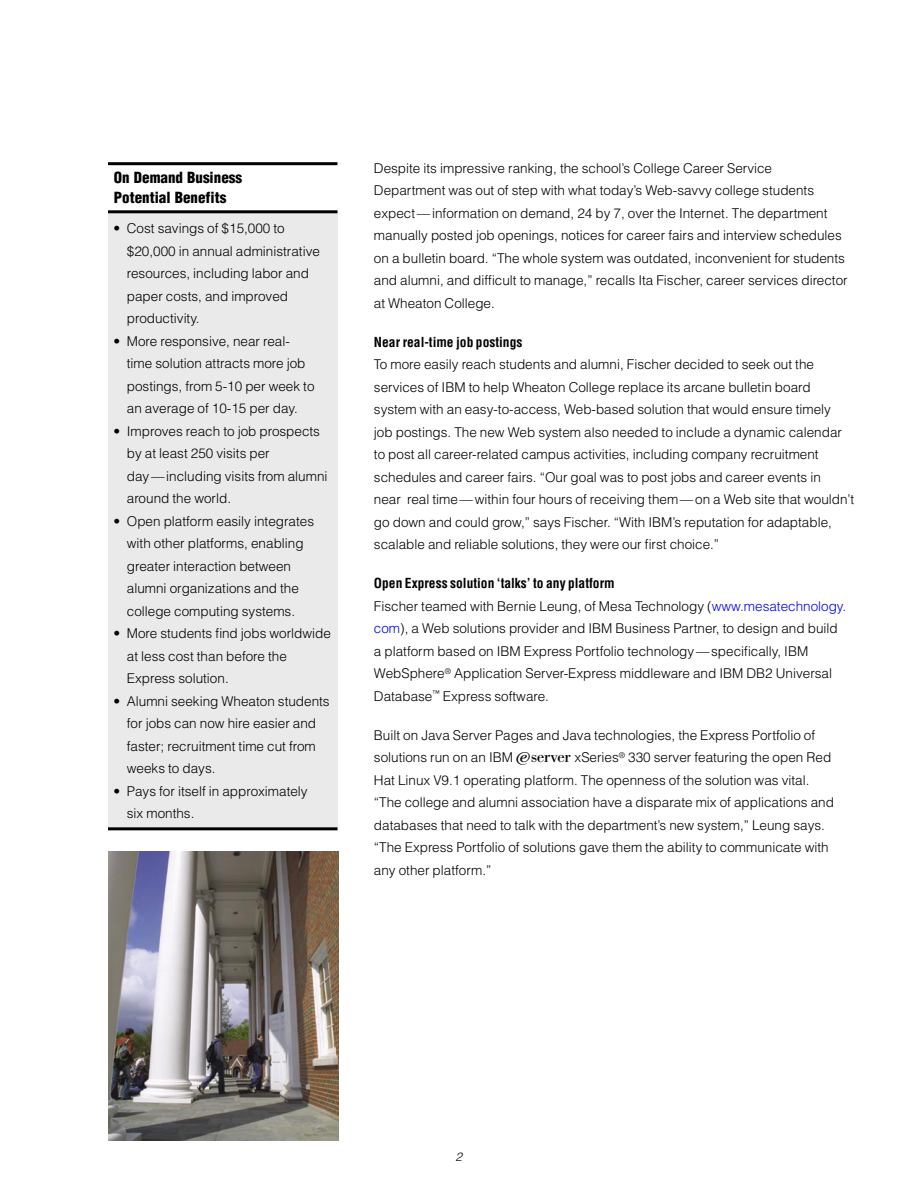
<style>
.page{position:relative;width:918px;height:1188px;background:#fff}
.page>*{position:absolute;margin:0;border:0;box-sizing:border-box;transform-origin:0 0}
.t1{font:900 condensed 15px/19.5px "Helvetica";color:#000}
.Helvetica_Text{font:300 13.5px/22.5px "Helvetica";color:#000}
.Side_Panel_Bullets{font:300 13.5px/22.5px "Helvetica";color:#000}
.Texthead{font:700 condensed 13.5px "Helvetica";color:#000}
.t2{font:italic 300 12px "Helvetica";color:#000}
.s1{color:#00f}
.s2{font-family:"IB Meserver";font-weight:400}
</style>
<div class="page">
<div style="left:108px;top:211px;width:230px;height:618px;background:#eaeaea"></div>
<hr style="left:108px;top:162px;width:230px;height:3px;background:#000">
<hr style="left:108px;top:210px;width:230px;height:3px;background:#000">
<hr style="left:108px;top:827px;width:230px;height:3px;background:#000">
<img style="left:108px;top:851px;width:231px;height:290px">
<p class="t1" style="left:114px;top:168px;width:130px">On Demand Business<br>Potential Benefits</p>
<p class="Side_Panel_Bullets" style="left:127px;top:217px;width:195px;text-indent:-14px">• Cost savings of $15,000 to $20,000 in annual administrative resources, including labor and paper costs, and improved productivity.</p>
<p class="Side_Panel_Bullets" style="left:127px;top:329px;width:189px;text-indent:-14px">• More responsive, near real&shy;time solution attracts more job postings, from 5-10 per week to an average of 10-15 per day.</p>
<p class="Side_Panel_Bullets" style="left:127px;top:419px;width:202px;text-indent:-14px">• Improves reach to job prospects by at least 250 visits per<br>day — including visits from alumni around the world.</p>
<p class="Side_Panel_Bullets" style="left:127px;top:509px;width:189px;text-indent:-14px">• Open platform easily integrates with other platforms, enabling greater interaction between alumni organizations and the college computing systems.</p>
<p class="Side_Panel_Bullets" style="left:127px;top:622px;width:206px;text-indent:-14px">• More students find jobs worldwide at less cost than before the<br>Express solution.</p>
<p class="Side_Panel_Bullets" style="left:127px;top:689px;width:204px;text-indent:-14px">• Alumni seeking Wheaton students for jobs can now hire easier and faster; recruitment time cut from weeks to days.</p>
<p class="Side_Panel_Bullets" style="left:127px;top:779px;width:182px;text-indent:-14px">• Pays for itself in approximately six months.</p>
<p class="Helvetica_Text" style="left:374px;top:156px;width:475px">Despite its impressive ranking, the school’s College Career Service<br>Department was out of step with what today’s Web-savvy college students expect — information on demand, 24 by 7, over the Internet. The department manually posted job openings, notices for career fairs and interview schedules on a bulletin board. “The whole system was outdated, inconvenient for students and alumni, and difficult to manage,” recalls Ita Fischer, career services director at Wheaton College.</p>
<p class="Texthead" style="left:374px;top:333px;width:150px">Near real-time job postings</p>
<p class="Helvetica_Text" style="left:374px;top:353px;width:482px">To more easily reach students and alumni, Fischer decided to seek out the services of IBM to help Wheaton College replace its arcane bulletin board system with an easy-to-access, Web-based solution that would ensure timely<br>job postings. The new Web system also needed to include a dynamic calendar to post all career-related campus activities, including company recruitment schedules and career fairs. “Our goal was to post jobs and career events in<br>near real time — within four hours of receiving them — on a Web site that wouldn’t go down and could grow,” says Fischer. “With IBM’s reputation for adaptable, scalable and reliable solutions, they were our first choice.”</p>
<p class="Texthead" style="left:374px;top:575px;width:242px">Open Express solution ‘talks’ to any platform</p>
<p class="Helvetica_Text" style="left:374px;top:594px;width:474px">Fischer teamed with Bernie Leung, of Mesa Technology (<span class="s1">www.mesatechnology. com</span>), a Web solutions provider and IBM Business Partner, to design and build a platform based on IBM Express Portfolio technology — specifically, IBM WebSphere<sup>®</sup> Application Server-Express middleware and IBM DB2 Universal Database<sup>™</sup> Express software.</p>
<p class="Helvetica_Text" style="left:374px;top:723px;width:462px">Built on Java Server Pages and Java technologies, the Express Portfolio of solutions run on an IBM <span class="s2">^</span> xSeries<sup>®</sup> 330 server featuring the open Red Hat Linux V9.1 operating platform. The openness of the solution was vital. “The college and alumni association have a disparate mix of applications and databases that need to talk with the department’s new system,” Leung says. “The Express Portfolio of solutions gave them the ability to communicate with any other platform.”</p>
<p class="t2" style="left:456px;top:1149px;width:8px">2</p>
</div>
